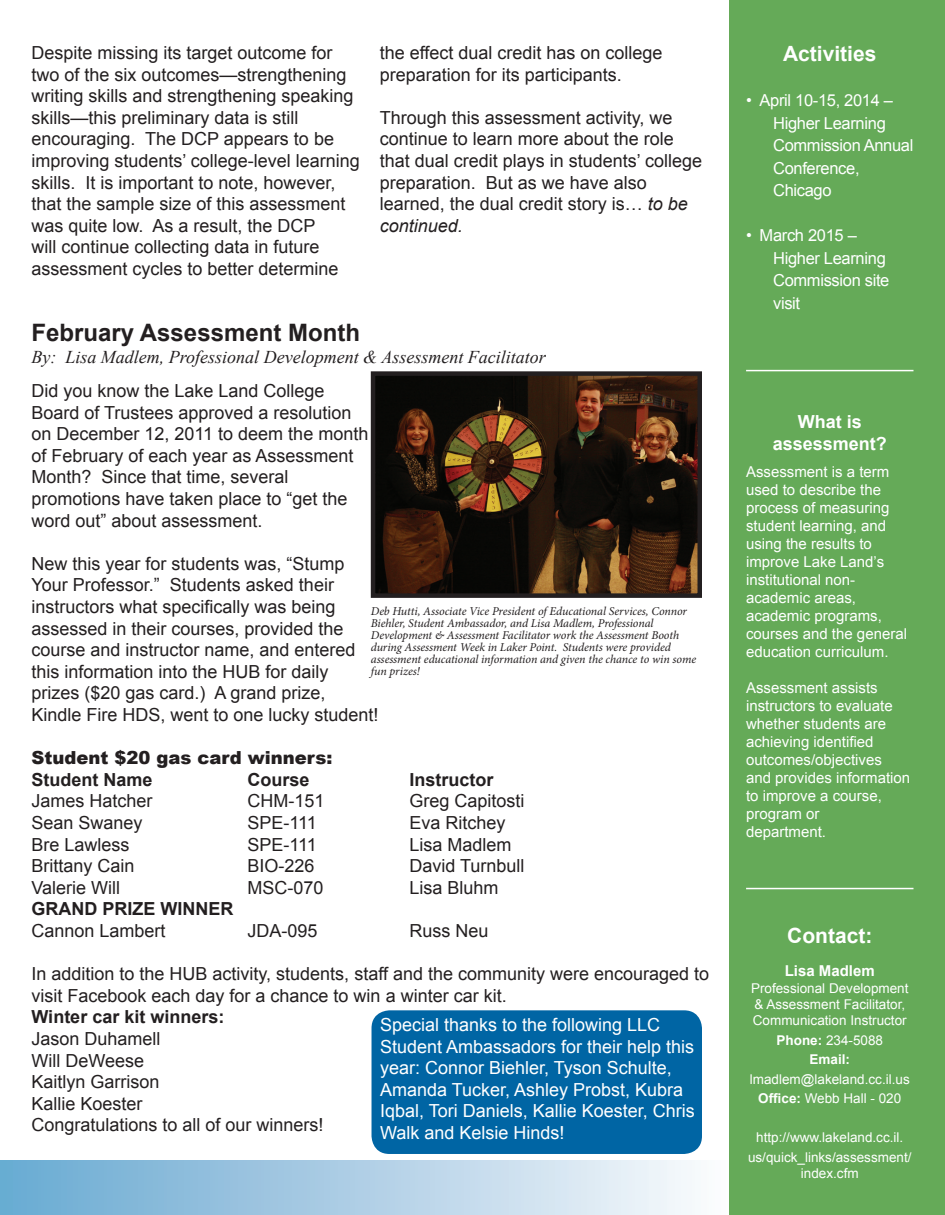
<style>
.page{position:relative;width:945px;height:1215px;background:#fff}
.page>*{position:absolute;margin:0;border:0;box-sizing:border-box;transform-origin:0 0}
.t1{font:700 24px "Arial";color:#231f20}
.t2{font:700 21px "Arial";color:#fff}
.t3{font:18px/21.6px "Arial";color:#231f20}
.t4{font:18px/21.6px "Arial";color:#fff}
.t5{font:700 18px "Arial";color:#231f20}
.t6{font:italic 18px "Times New Roman";color:#231f20}
.t7{font:900 18px "Arial";color:#231f20}
.t8{font:700 18px/21.6px "Arial";color:#fff;text-align:center}
.t9{font:16.5px/22.5px "Arial";letter-spacing:-.02em;color:#fff}
.t10{font:15px/18px "Arial";color:#fff}
.t11{font:700 15px "Arial";color:#fff}
.t12{font:13.5px/16.2px "Arial";color:#fff;text-align:center}
.t13{font:700 13.5px/19.5px "Arial";color:#fff;text-align:center}
.t14{font:italic 12px/12px "Minion Pro";letter-spacing:-.01em;color:#231f20}
.s1{font-style:italic}
.s2{font-weight:400}
.s3{font-weight:700}
</style>
<div class="page">
<div style="left:1px;top:1160px;width:728px;height:54px;background:linear-gradient(to right,#67a8d1,#fbfafd)"></div>
<div style="left:729px;top:0;width:215px;height:1214px;background:#65aa58"></div>
<hr style="left:746px;top:370px;width:167px;height:1px;background:#fff">
<hr style="left:746px;top:888px;width:167px;height:1px;background:#fff">
<img style="left:376px;top:376px;width:321px;height:217px">
<div style="left:371px;top:371px;width:331px;height:227px;border:4px solid #231f20"></div>
<div style="left:372px;top:1010px;width:330px;height:144px;background:#0065a4;border-radius:18px"></div>
<p class="t3" style="left:32px;top:42px;width:330px">Despite missing its target outcome for two of the six outcomes—strengthening writing skills and strengthening speaking skills—this preliminary data is still encouraging. The DCP appears to be improving students’ college-level learning skills. It is important to note, however, that the sample size of this assessment was quite low. As a result, the DCP<br>will continue collecting data in future assessment cycles to better determine</p>
<p class="t3" style="left:380px;top:42px;width:284px">the effect dual credit has on college preparation for its participants.</p>
<p class="t3" style="left:380px;top:107px;width:324px">Through this assessment activity, we continue to learn more about the role that dual credit plays in students’ college preparation. But as we have also learned, the dual credit story is… <span class="s1">to be continued.</span></p>
<h1 class="t1" style="left:32px;top:317px;width:330px">February Assessment Month</h1>
<p class="t6" style="left:32px;top:344px;width:516px">By: Lisa Madlem, Professional Development &amp; Assessment Facilitator</p>
<p class="t3" style="left:32px;top:380px;width:338px">Did you know the Lake Land College Board of Trustees approved a resolution on December 12, 2011 to deem the month of February of each year as Assessment Month? Since that time, several promotions have taken place to “get the word out” about assessment.</p>
<p class="t3" style="left:32px;top:553px;width:349px">New this year for students was, “Stump Your Professor.” Students asked their instructors what specifically was being assessed in their courses, provided the course and instructor name, and entered this information into the HUB for daily prizes ($20 gas card.) A grand prize, Kindle Fire HDS, went to one lucky student!</p>
<p class="t7" style="left:32px;top:745px;width:302px">Student $20 gas card winners:</p>
<p class="t5" style="left:32px;top:767px;width:123px">Student Name</p>
<p class="t5" style="left:248px;top:767px;width:64px">Course</p>
<p class="t5" style="left:410px;top:767px;width:86px">Instructor</p>
<p class="t3" style="left:32px;top:790px;width:123px">James Hatcher</p>
<p class="t3" style="left:248px;top:790px;width:79px">CHM-151</p>
<p class="t3" style="left:410px;top:790px;width:117px">Greg Capitosti</p>
<p class="t3" style="left:32px;top:812px;width:113px">Sean Swaney</p>
<p class="t3" style="left:248px;top:812px;width:71px">SPE-111</p>
<p class="t3" style="left:410px;top:812px;width:98px">Eva Ritchey</p>
<p class="t3" style="left:32px;top:834px;width:100px">Bre Lawless</p>
<p class="t3" style="left:248px;top:834px;width:71px">SPE-111</p>
<p class="t3" style="left:410px;top:834px;width:104px">Lisa Madlem</p>
<p class="t3" style="left:32px;top:855px;width:105px">Brittany Cain</p>
<p class="t3" style="left:248px;top:855px;width:69px">BIO-226</p>
<p class="t3" style="left:410px;top:855px;width:117px">David Turnbull</p>
<p class="t3" style="left:32px;top:877px;width:90px">Valerie Will</p>
<p class="t3" style="left:248px;top:877px;width:78px">MSC-070</p>
<p class="t3" style="left:410px;top:877px;width:91px">Lisa Bluhm</p>
<p class="t5" style="left:32px;top:897px;width:203px">GRAND PRIZE WINNER</p>
<p class="t3" style="left:32px;top:920px;width:136px">Cannon Lambert</p>
<p class="t3" style="left:248px;top:920px;width:72px">JDA-095</p>
<p class="t3" style="left:410px;top:920px;width:81px">Russ Neu</p>
<p class="t3" style="left:32px;top:963px;width:679px">In addition to the HUB activity, students, staff and the community were encouraged to visit Facebook each day for a chance to win a winter car kit.</p>
<p class="t5" style="left:32px;top:1005px;width:194px">Winter car kit winners:</p>
<p class="t3" style="left:32px;top:1028px;width:294px">Jason Duhamell<br>Will DeWeese<br>Kaitlyn Garrison<br>Kallie Koester<br>Congratulations to all of our winners!</p>
<p class="t14" style="left:371px;top:605px;width:327px">Deb Hutti, Associate Vice President of Educational Services, Connor Biehler, Student Ambassador, and Lisa Madlem, Professional Development &amp; Assessment Facilitator work the Assessment Booth during Assessment Week in Laker Point. Students were provided assessment educational information and given the chance to win some fun prizes!</p>
<p class="t4" style="left:380px;top:1014px;width:316px">Special thanks to the following LLC Student Ambassadors for their help this year: Connor Biehler, Tyson Schulte, Amanda Tucker, Ashley Probst, Kubra Iqbal, Tori Daniels, Kallie Koester, Chris Walk and Kelsie Hinds!</p>
<p class="t2" style="left:783px;top:40px;width:95px">Activities</p>
<p class="t9" style="left:773px;top:89px;width:142px;text-indent:-27px">• April 10-15, 2014 –<br>Higher Learning<br>Commission Annual<br>Conference,<br>Chicago</p>
<p class="t9" style="left:773px;top:224px;width:118px;text-indent:-27px">• March 2015 –<br>Higher Learning<br>Commission site visit</p>
<p class="t8" style="left:773px;top:412px;width:116px">What is assessment?</p>
<p class="t10" style="left:746px;top:463px;width:162px">Assessment is a term used to describe the process of measuring student learning, and using the results to improve Lake Land’s institutional non&shy;academic areas, academic programs, courses and the general education curriculum.</p>
<p class="t10" style="left:746px;top:679px;width:166px">Assessment assists instructors to evaluate whether students are achieving identified outcomes/objectives and provides information to improve a course, program or<br>department.</p>
<p class="t2" style="left:787px;top:922px;width:87px">Contact:</p>
<p class="t11" style="left:785px;top:961px;width:92px">Lisa Madlem</p>
<p class="t12" style="left:751px;top:980px;width:159px;text-align:left">Professional Development &amp; Assessment Facilitator,<br>Communication Instructor</p>
<p class="t13" style="left:777px;top:1030px;width:108px">Phone: <span class="s2">234-5088<br></span>Email:</p>
<p class="t12" style="left:750px;top:1069px;width:161px;line-height:19.5px">lmadlem@lakeland.cc.il.us<br><span class="s3">Office:</span> Webb Hall - 020</p>
<p class="t12" style="left:748px;top:1128px;width:165px;line-height:19.5px">http://www.lakeland.cc.il. us/quick_links/assessment/</p>
<p class="t12" style="left:801px;top:1165px;width:59px">index.cfm</p>
</div>
